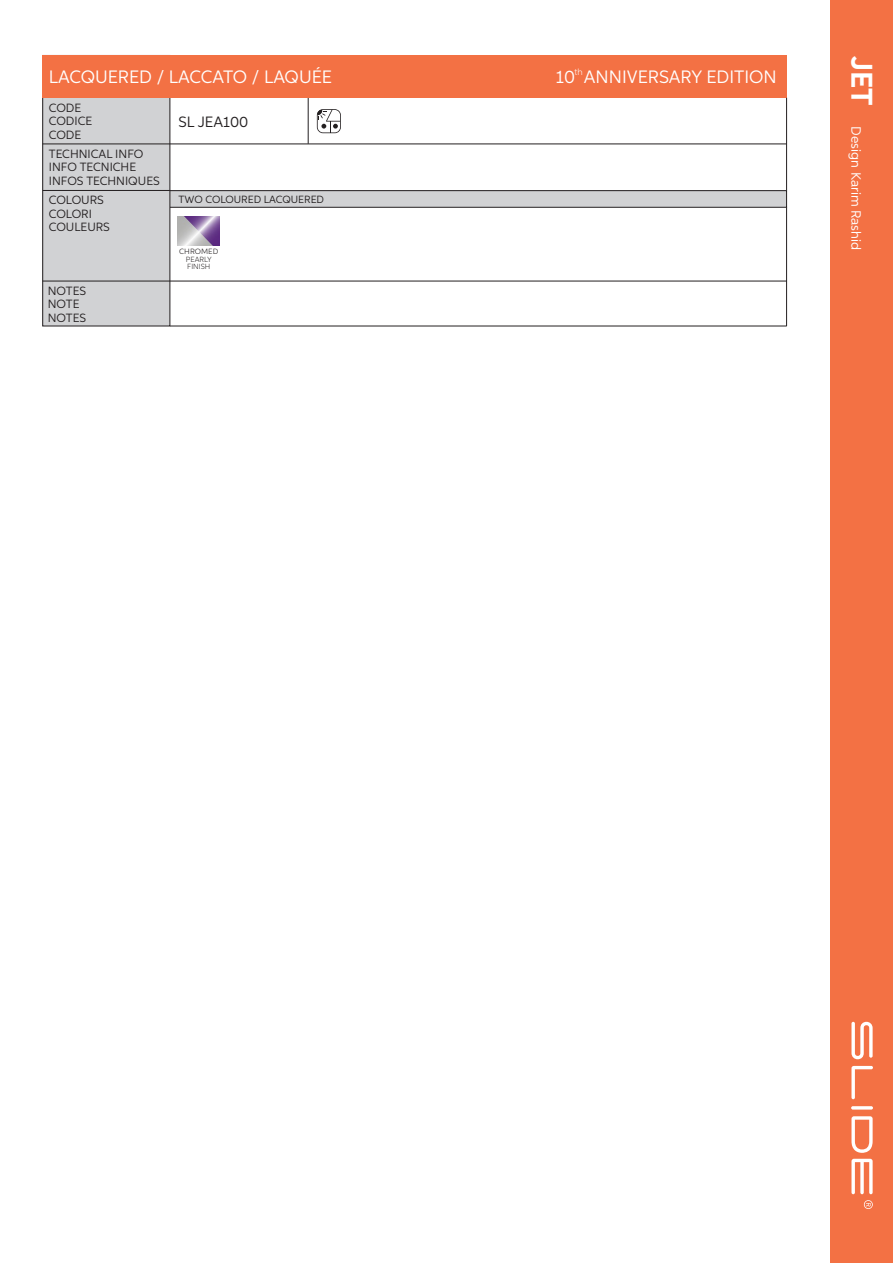
<style>
.page{position:relative;width:893px;height:1263px;background:#fff}
.page>*{position:absolute;margin:0;border:0;box-sizing:border-box;transform-origin:0 0}
.t1{font:700 30px "Aspira";color:#fff}
.t2{font:18px "Aspira";color:#fff}
.t3{font:15px "Aspira";color:#231f20}
.t4{font:13.5px "Aspira";color:#fff}
.t5{font:12px/13.5px "Aspira";color:#231f20}
.t6{font:10.5px "Aspira";color:#231f20}
.t7{font:300 9px "Aspira";color:#231f20}
.t8{font:300 9px "Aspira";color:#fff}
.t9{font:300 7.5px/7.5px "Aspira";color:#231f20}
</style>
<div class="page">
<div style="left:169px;top:191px;width:618px;height:16px;background:#d1d2d4"></div>
<div style="left:169px;top:190px;width:618px;height:17px;border:1px solid #231f20"></div>
<div style="left:830px;top:1px;width:63px;height:1262px;background:#f37144"></div>
<svg style="left:864px;top:1200px;width:9px;height:9px"></svg>
<hr style="left:851px;top:1106px;width:22px;height:3px;background:#fff;border-radius:2px">
<svg style="left:851px;top:1116px;width:22px;height:37px"></svg>
<svg style="left:851px;top:1066px;width:22px;height:33px"></svg>
<svg style="left:851px;top:1159px;width:22px;height:35px"></svg>
<svg style="left:851px;top:1022px;width:22px;height:37px"></svg>
<div style="left:43px;top:55px;width:127px;height:271px;background:#d1d2d4"></div>
<hr style="left:43px;top:190px;width:127px;height:1px;background:#231f20">
<svg style="left:317px;top:109px;width:24px;height:24px"></svg>
<hr style="left:308px;top:98px;width:1px;height:46px;background:#231f20">
<div style="left:43px;top:55px;width:744px;height:43px;background:#f37144"></div>
<hr style="left:786px;top:207px;width:1px;height:119px;background:#231f20">
<hr style="left:786px;top:98px;width:1px;height:92px;background:#231f20">
<hr style="left:43px;top:144px;width:743px;height:1px;background:#231f20">
<hr style="left:43px;top:281px;width:744px;height:1px;background:#231f20">
<hr style="left:170px;top:326px;width:617px;height:1px;background:#231f20">
<img style="left:178px;top:216px;width:42px;height:30px">
<h2 class="t2" style="left:49px;top:66px;width:285px">LACQUERED / LACCATO / LAQUÉE</h2>
<h2 class="t2" style="left:556px;top:66px;width:223px">10 ANNIVERSARY EDITION</h2>
<p class="t8" style="left:575px;top:67px;width:10px">th</p>
<p class="t5" style="left:49px;top:101px;width:45px">CODE<br>CODICE<br>CODE</p>
<p class="t5" style="left:49px;top:146px;width:112px">TECHNICAL INFO<br>INFO TECNICHE<br>INFOS TECHNIQUES</p>
<p class="t5" style="left:49px;top:193px;width:63px">COLOURS<br>COLORI<br>COULEURS</p>
<p class="t5" style="left:48px;top:284px;width:40px">NOTES<br>NOTE<br>NOTES</p>
<p class="t3" style="left:179px;top:113px;width:71px">SL JEA100</p>
<p class="t6" style="left:179px;top:193px;width:147px">TWO COLOURED LACQUERED</p>
<p class="t7" style="left:179px;top:246px;width:41px">chromed</p>
<p class="t9" style="left:186px;top:255px;width:27px">PEARLY<br>FINISH</p>
<h1 class="t1" style="left:880px;top:56px;width:51px;rotate:90deg">JET</h1>
<p class="t4" style="left:864px;top:126px;width:125px;rotate:90deg">Design Karim Rashid</p>
</div>
